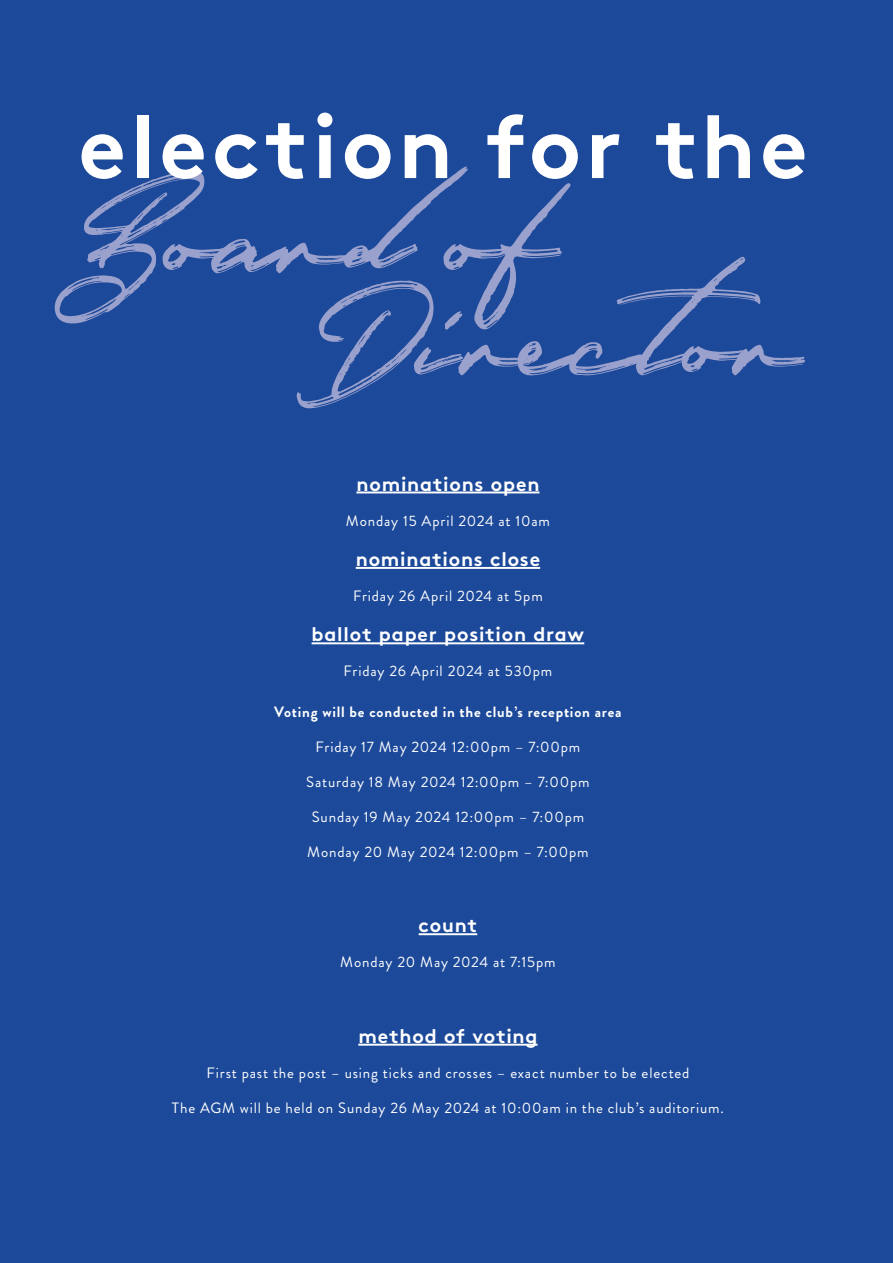
<style>
.page{position:relative;width:893px;height:1263px;background:#1c4999}
.page>*{position:absolute;margin:0;border:0;box-sizing:border-box;transform-origin:0 0}
.t1{font:153.9px "Hunter River";color:#9ba1cd}
.t2{font:700 88.5px "Brown";letter-spacing:.05em;color:#fff}
.t3{font:700 19.5px "Brown";letter-spacing:.04em;color:#fff}
.t4{font:15px "Brandon Grotesque";letter-spacing:.055em;color:#fff}
.t5{font:700 15px "Brandon Grotesque";letter-spacing:.05em;color:#fff}
</style>
<div class="page">
<hr style="left:356px;top:491px;width:183px;height:2px;background:#fff">
<hr style="left:356px;top:567px;width:184px;height:2px;background:#fff">
<hr style="left:312px;top:642px;width:272px;height:2px;background:#fff">
<hr style="left:419px;top:933px;width:58px;height:2px;background:#fff">
<hr style="left:358px;top:1044px;width:179px;height:2px;background:#fff">
<p class="t2" style="left:78px;top:75px;width:730px">election for the</p>
<p class="t1" style="left:62px;top:130px;width:485px">Board of</p>
<p class="t1" style="left:297px;top:232px;width:499px">Director</p>
<p class="t3" style="left:356px;top:468px;width:185px">nominations open</p>
<p class="t4" style="left:346px;top:510px;width:206px">Monday 15 April 2024 at 10am</p>
<p class="t3" style="left:356px;top:543px;width:186px">nominations close</p>
<p class="t4" style="left:353px;top:585px;width:191px">Friday 26 April 2024 at 5pm</p>
<p class="t3" style="left:312px;top:619px;width:274px">ballot paper position draw</p>
<p class="t4" style="left:344px;top:661px;width:210px">Friday 26 April 2024 at 530pm</p>
<p class="t5" style="left:274px;top:701px;width:349px">Voting will be conducted in the club’s reception area</p>
<p class="t4" style="left:315px;top:736px;width:266px">Friday 17 May 2024 12:00pm – 7:00pm</p>
<p class="t4" style="left:306px;top:771px;width:285px">Saturday 18 May 2024 12:00pm – 7:00pm</p>
<p class="t4" style="left:312px;top:806px;width:274px">Sunday 19 May 2024 12:00pm – 7:00pm</p>
<p class="t4" style="left:307px;top:841px;width:283px">Monday 20 May 2024 12:00pm – 7:00pm</p>
<p class="t3" style="left:419px;top:910px;width:60px">count</p>
<p class="t4" style="left:340px;top:952px;width:217px">Monday 20 May 2024 at 7:15pm</p>
<p class="t3" style="left:358px;top:1020px;width:181px">method of voting</p>
<p class="t4" style="left:206px;top:1062px;width:485px">First past the post – using ticks and crosses – exact number to be elected</p>
<p class="t4" style="left:172px;top:1097px;width:554px">The AGM will be held on Sunday 26 May 2024 at 10:00am in the club’s auditorium.</p>
</div>
